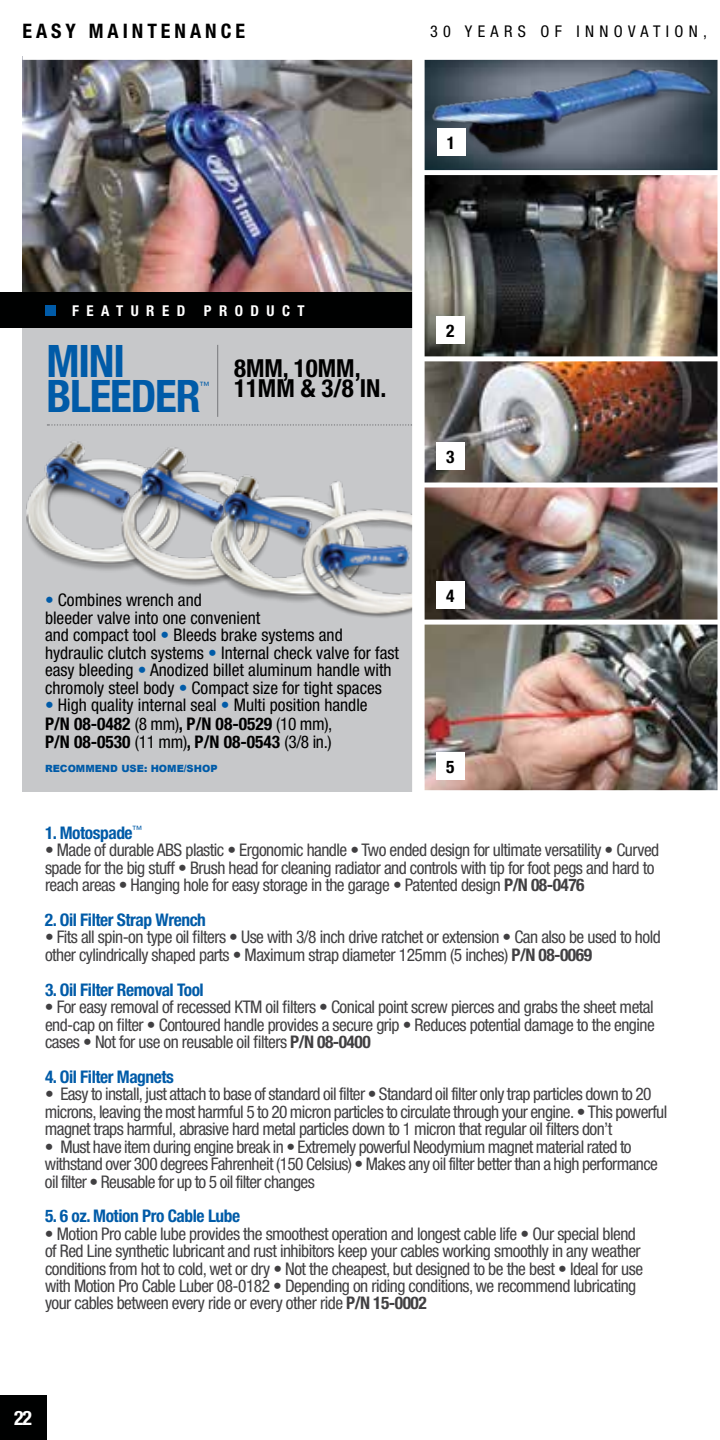
<style>
.page{position:relative;width:720px;height:1440px;background:#fff}
.page>*{position:absolute;margin:0;border:0;box-sizing:border-box;transform-origin:0 0}
.t1{font:700 condensed 44.75px/35px "Helvetica Neue";color:#005ba8}
.t2{font:700 condensed 25px/20.2px "Helvetica Neue";color:#000}
.t3{font:700 condensed 20px "Helvetica Neue";letter-spacing:.2em;color:#000}
.t4{font:700 condensed 20px "Helvetica Neue";color:#fff}
.t5{font:condensed 17.5px/17.5px "Helvetica Neue";letter-spacing:-.03em;color:#414042}
.t6{font:condensed 17.5px/17.5px "Helvetica Neue";color:#000}
.t7{font:700 condensed 17.5px "Helvetica Neue";letter-spacing:-.025em;color:#005ba8}
.t8{font:700 condensed 17.5px "Helvetica Neue";color:#000}
.t9{font:condensed 16.25px "Helvetica Neue";color:#000}
.t10{font:700 condensed 15px "Helvetica Neue";color:#fff}
.t11{font:condensed 10.25px "Helvetica Neue";color:#005ba8}
.t12{font:900 10px "Arial";color:#005ba8}
.s1{color:#005ba8}
.s2{font-weight:700}
</style>
<div class="page">
<img style="left:425px;top:60px;width:293px;height:110px">
<img style="left:425px;top:625px;width:293px;height:165px">
<img style="left:425px;top:488px;width:293px;height:132px">
<img style="left:425px;top:362px;width:293px;height:121px">
<img style="left:425px;top:175px;width:293px;height:181px">
<div style="left:436px;top:317px;width:28px;height:27px;background:#fff"></div>
<div style="left:436px;top:443px;width:28px;height:27px;background:#fff"></div>
<div style="left:436px;top:581px;width:28px;height:27px;background:#fff"></div>
<div style="left:436px;top:752px;width:28px;height:28px;background:#fff"></div>
<div style="left:437px;top:129px;width:28px;height:27px;background:#fff"></div>
<img style="left:22px;top:60px;width:390px;height:232px">
<div style="left:22px;top:328px;width:396px;height:464px;background:#c7c8ca"></div>
<div style="left:0;top:292px;width:417px;height:36px;background:#000101"></div>
<div style="left:45px;top:305px;width:11px;height:11px;background:#005ba8"></div>
<div style="left:0;top:1395px;width:46px;height:45px;background:#000101"></div>
<img style="left:26px;top:441px;width:59px;height:127px">
<img style="left:85px;top:447px;width:99px;height:138px">
<img style="left:180px;top:454px;width:160px;height:145px">
<img style="left:268px;top:482px;width:144px;height:136px">
<svg style="left:47px;top:424px;width:365px;height:2px"></svg>
<hr style="left:217px;top:345px;width:1px;height:72px;background:#77787b">
<div style="left:412px;top:57px;width:13px;height:1239px;background:#fff"></div>
<img style="left:717px;top:679px;width:1px;height:112px">
<p class="t3" style="left:22px;top:19px;width:224px">Easy Maintenance</p>
<p class="t9" style="left:430px;top:21px;width:48px">3 0 years</p>
<p class="t9" style="left:541px;top:21px;width:12px">of</p>
<p class="t9" style="left:577px;top:21px;width:50px">i nnovatio</p>
<p class="t9" style="left:689px;top:21px;width:20px">n ,</p>
<p class="t8" style="left:447px;top:132px;width:10px">1</p>
<p class="t10" style="left:72px;top:301px;width:14px">FEAT</p>
<p class="t10" style="left:131px;top:301px;width:30px">U RED</p>
<p class="t10" style="left:204px;top:301px;width:15px">PROD</p>
<p class="t10" style="left:267px;top:301px;width:28px">U CT</p>
<h1 class="t1" style="left:46px;top:343px;width:47px">MINI<br>BLEEDER</h1>
<p class="t11" style="left:200px;top:379px;width:12px">™</p>
<h2 class="t2" style="left:234px;top:358px;width:154px">8MM, 10MM,<br>11MM &amp; 3/8 in.</h2>
<p class="t8" style="left:446px;top:320px;width:10px">2</p>
<p class="t8" style="left:446px;top:446px;width:10px">3</p>
<p class="t6" style="left:45px;top:591px;width:356px"><span class="s1">•</span> Combines wrench and<br>bleeder valve into one convenient<br>and compact tool <span class="s1">•</span> Bleeds brake systems and hydraulic clutch systems <span class="s1">•</span> Internal check valve for fast easy bleeding <span class="s1">•</span> Anodized billet aluminum handle with chromoly steel body <span class="s1">•</span> Compact size for tight spaces</p>
<p class="t6" style="left:45px;top:695px;width:324px;line-height:18.8px"><span class="s1">•</span> High quality internal seal <span class="s1">•</span> Multi position handle<br><span class="s2">P/N 08-0482</span> (8 mm)<span class="s2">, P/N 08-0529</span> (10 mm),<br><span class="s2">P/N 08-0530</span> (11 mm)<span class="s2">, P/N 08-0543</span> (3/8 in.)</p>
<p class="t12" style="left:45px;top:761px;width:174px">RECOMMEND USE: HOME/SHOP</p>
<p class="t8" style="left:446px;top:585px;width:10px">4</p>
<p class="t8" style="left:446px;top:756px;width:10px">5</p>
<p class="t7" style="left:45px;top:822px;width:99px">1. Motospade<sup>™</sup></p>
<p class="t5" style="left:45px;top:841px;width:616px">• Made of durable ABS plastic • Ergonomic handle • Two ended design for ultimate versatility • Curved spade for the big stuff • Brush head for cleaning radiator and controls with tip for foot pegs and hard to reach areas • Hanging hole for easy storage in the garage • Patented design <span class="s2">P/N 08-0476</span></p>
<p class="t7" style="left:45px;top:909px;width:163px">2. Oil Filter Strap Wrench</p>
<p class="t5" style="left:45px;top:928px;width:617px">• Fits all spin-on type oil filters • Use with 3/8 inch drive ratchet or extension • Can also be used to hold other cylindrically shaped parts • Maximum strap diameter 125mm (5 inches) <span class="s2">P/N 08-0069</span></p>
<p class="t7" style="left:45px;top:979px;width:160px">3. Oil Filter Removal Tool</p>
<p class="t5" style="left:45px;top:998px;width:611px;text-align:justify">• For easy removal of recessed KTM oil filters • Conical point screw pierces and grabs the sheet metal end-cap on filter • Contoured handle provides a secure grip • Reduces potential damage to the engine cases • Not for use on reusable oil filters <span class="s2">P/N 08-0400</span></p>
<p class="t7" style="left:45px;top:1066px;width:130px">4. Oil Filter Magnets</p>
<p class="t5" style="left:45px;top:1085px;width:624px">• Easy to install, just attach to base of standard oil filter • Standard oil filter only trap particles down to 20 microns, leaving the most harmful 5 to 20 micron particles to circulate through your engine. • This powerful magnet traps harmful, abrasive hard metal particles down to 1 micron that regular oil filters don’t</p>
<p class="t5" style="left:45px;top:1138px;width:614px">• Must have item during engine break in • Extremely powerful Neodymium magnet material rated to withstand over 300 degrees Fahrenheit (150 Celsius) • Makes any oil filter better than a high performance oil filter • Reusable for up to 5 oil filter changes</p>
<p class="t7" style="left:45px;top:1205px;width:197px">5. 6 oz. Motion Pro Cable Lube</p>
<p class="t5" style="left:45px;top:1225px;width:600px">• Motion Pro cable lube provides the smoothest operation and longest cable life • Our special blend of Red Line synthetic lubricant and rust inhibitors keep your cables working smoothly in any weather conditions from hot to cold, wet or dry • Not the cheapest, but designed to be the best • Ideal for use with Motion Pro Cable Luber 08-0182 • Depending on riding conditions, we recommend lubricating your cables between every ride or every other ride <span class="s2">P/N 15-0002</span></p>
<p class="t4" style="left:14px;top:1406px;width:20px">22</p>
</div>
